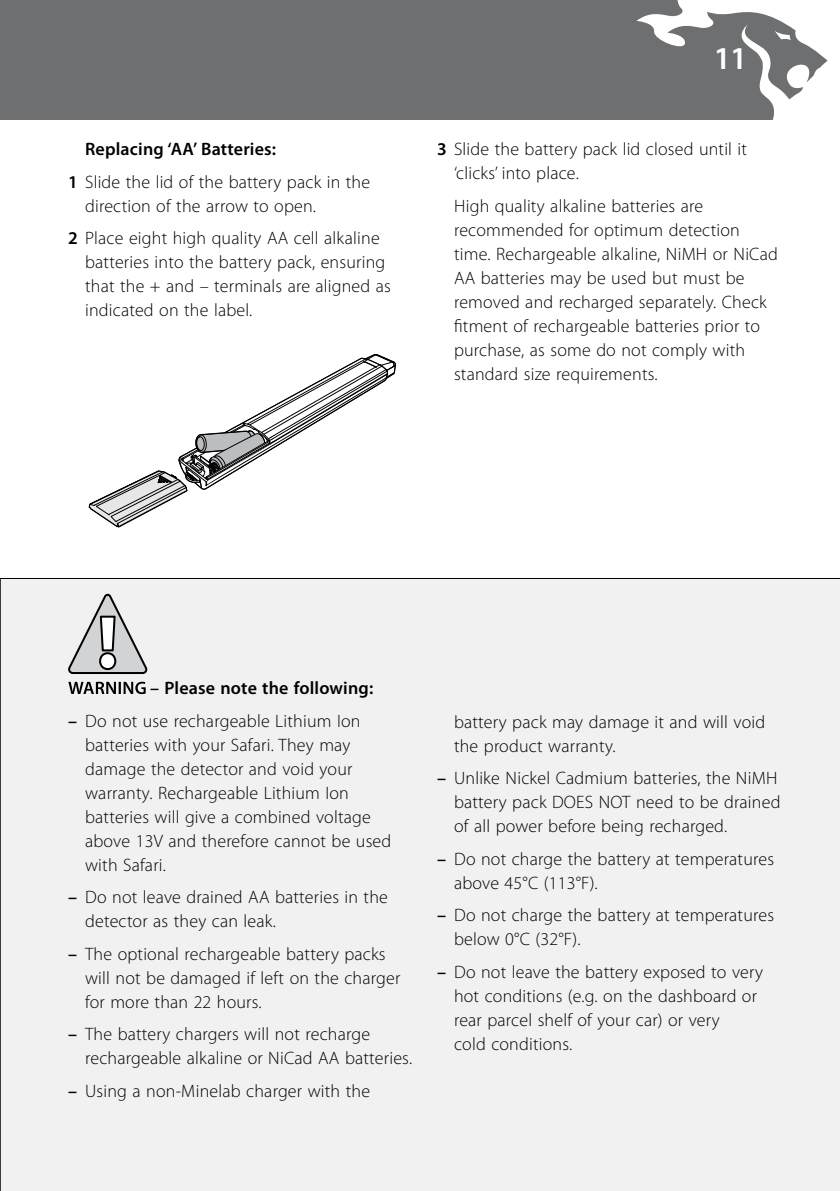
<style>
.page{position:relative;width:840px;height:1191px;background:#fff}
.page>*{position:absolute;margin:0;border:0;box-sizing:border-box;transform-origin:0 0}
.t1{font:600 32px "Myriad Pro";color:#fff}
.t2{font:300 18px/24px "Myriad Pro";letter-spacing:.01em;color:#000}
.t3{font:600 18px "Myriad Pro";letter-spacing:.01em;color:#000}
.s1{font-weight:600}
</style>
<div class="page">
<svg style="left:0;top:0;width:827px;height:119px;background:#787a7c"></svg>
<svg style="left:89px;top:354px;width:306px;height:173px"></svg>
<div style="left:0;top:578px;width:839px;height:613px;background:#f1f1f2"></div>
<svg style="left:66px;top:593px;width:82px;height:82px"></svg>
<svg style="left:68px;top:681px;width:78px;height:13px"></svg>
<p class="t2" style="left:68px;top:133px;width:303px;line-height:32.6px;text-indent:17px"><span class="s1">Replacing ‘AA’ Batteries:<br>1</span> Slide the lid of the battery pack in the</p>
<p class="t2" style="left:68px;top:189px;width:313px;line-height:32.6px;text-indent:17px">direction of the arrow to open.<br><span class="s1">2</span> Place eight high quality AA cell alkaline</p>
<p class="t2" style="left:85px;top:250px;width:307px">batteries into the battery pack, ensuring that the + and – terminals are aligned as indicated on the label.</p>
<h1 class="t1" style="left:713px;top:38px;width:35px">11</h1>
<p class="t2" style="left:454px;top:137px;width:294px;text-indent:-17px"><span class="s1">3</span> Slide the battery pack lid closed until it ‘clicks’ into place.</p>
<p class="t2" style="left:454px;top:194px;width:325px">High quality alkaline batteries are recommended for optimum detection time. Rechargeable alkaline, NiMH or NiCad AA batteries may be used but must be removed and recharged separately. Check fitment of rechargeable batteries prior to purchase, as some do not comply with standard size requirements.</p>
<p class="t3" style="left:150px;top:676px;width:224px">– Please note the following:</p>
<p class="t2" style="left:85px;top:708px;width:307px;text-indent:-17px"><span class="s1">–</span> Do not use rechargeable Lithium Ion batteries with your Safari. They may damage the detector and void your warranty. Rechargeable Lithium Ion batteries will give a combined voltage above 13V and therefore cannot be used with Safari.</p>
<p class="t2" style="left:85px;top:885px;width:304px;text-indent:-17px"><span class="s1">–</span> Do not leave drained AA batteries in the detector as they can leak.</p>
<p class="t2" style="left:85px;top:941px;width:316px;text-indent:-17px"><span class="s1">–</span> The optional rechargeable battery packs will not be damaged if left on the charger for more than 22 hours.</p>
<p class="t2" style="left:85px;top:1022px;width:328px;text-indent:-17px"><span class="s1">–</span> The battery chargers will not recharge rechargeable alkaline or NiCad AA batteries.</p>
<p class="t2" style="left:68px;top:1078px;width:303px"><span class="s1">–</span> Using a non-Minelab charger with the</p>
<p class="t2" style="left:454px;top:709px;width:312px">battery pack may damage it and will void the product warranty.</p>
<p class="t2" style="left:454px;top:766px;width:328px;text-indent:-17px"><span class="s1">–</span> Unlike Nickel Cadmium batteries, the NiMH battery pack DOES NOT need to be drained of all power before being recharged.</p>
<p class="t2" style="left:454px;top:846px;width:321px;text-indent:-17px"><span class="s1">–</span> Do not charge the battery at temperatures above 45°C (113°F).</p>
<p class="t2" style="left:454px;top:903px;width:321px;text-indent:-17px"><span class="s1">–</span> Do not charge the battery at temperatures below 0°C (32°F).</p>
<p class="t2" style="left:454px;top:959px;width:310px;text-indent:-17px"><span class="s1">–</span> Do not leave the battery exposed to very hot conditions (e.g. on the dashboard or rear parcel shelf of your car) or very<br>cold conditions.</p>
</div>
